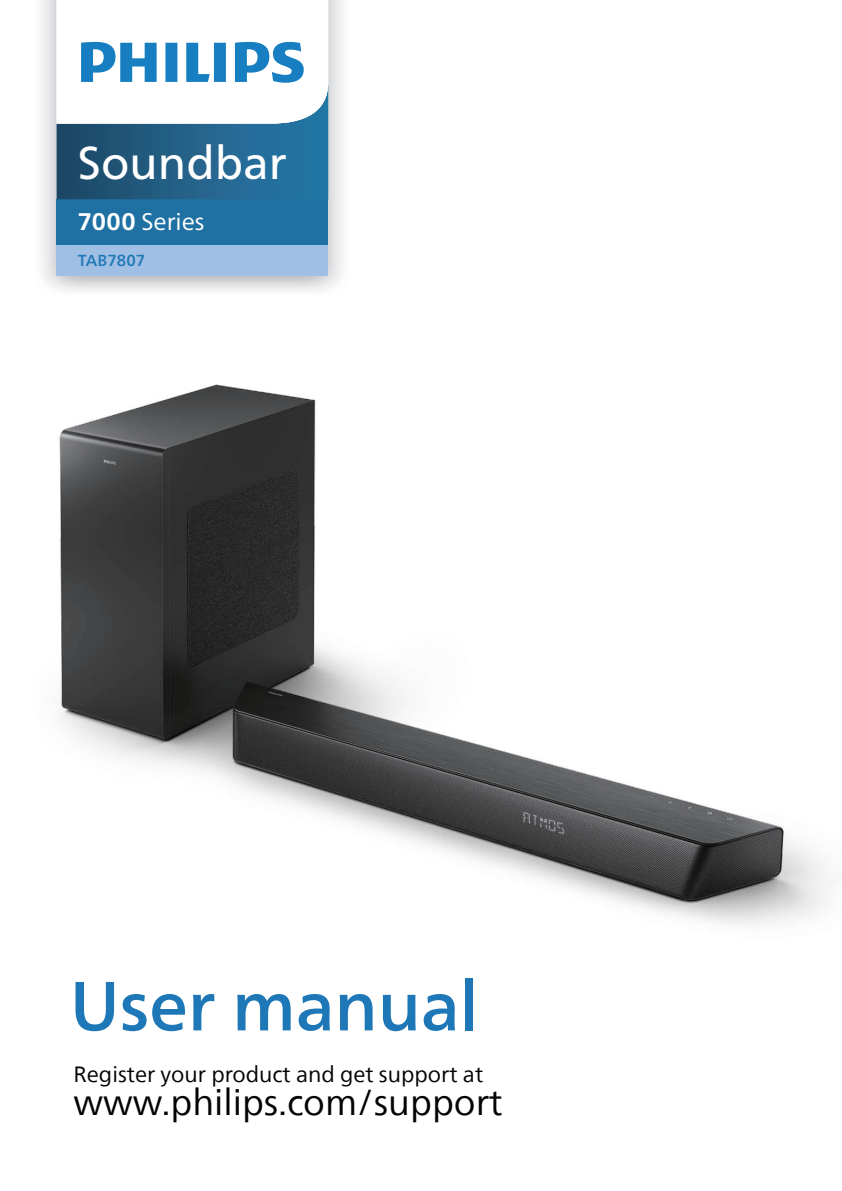
<style>
.page{position:relative;width:842px;height:1191px;background:#fff}
.page>*{position:absolute;margin:0;border:0;box-sizing:border-box;transform-origin:0 0}
.t1{font:500 69.4px "Neue Frutiger World";color:#1e77b6}
.t2{font:46px "Neue Frutiger World";color:#fff}
.t3{font:36px "Neue Frutiger World";color:#030303}
.t4{font:24px "Neue Frutiger World";color:#fff}
.t5{font:22px "Neue Frutiger World";color:#030303}
.t6{font:500 16px "Neue Frutiger World";color:#1e77b6}
.s1{font-weight:700}
</style>
<div class="page">
<img style="left:59px;top:384px;width:772px;height:541px">
<img style="left:41px;top:0;width:302px;height:292px">
<div style="left:57px;top:244px;width:271px;height:32px;background:#a0bfe4"></div>
<div style="left:57px;top:199px;width:271px;height:45px;background:#1f71a3"></div>
<svg style="left:57px;top:0;width:271px;height:199px"></svg>
<h2 class="t2" style="left:78px;top:126px;width:210px">Soundbar</h2>
<p class="t4" style="left:78px;top:203px;width:128px"><span class="s1">7000</span> Series</p>
<p class="t6" style="left:78px;top:247px;width:69px">TAB7807</p>
<h1 class="t1" style="left:70px;top:948px;width:411px">User manual</h1>
<p class="t5" style="left:74px;top:1056px;width:411px">Register your product and get support at</p>
<h3 class="t3" style="left:74px;top:1073px;width:431px">www.philips.com/support</h3>
</div>
